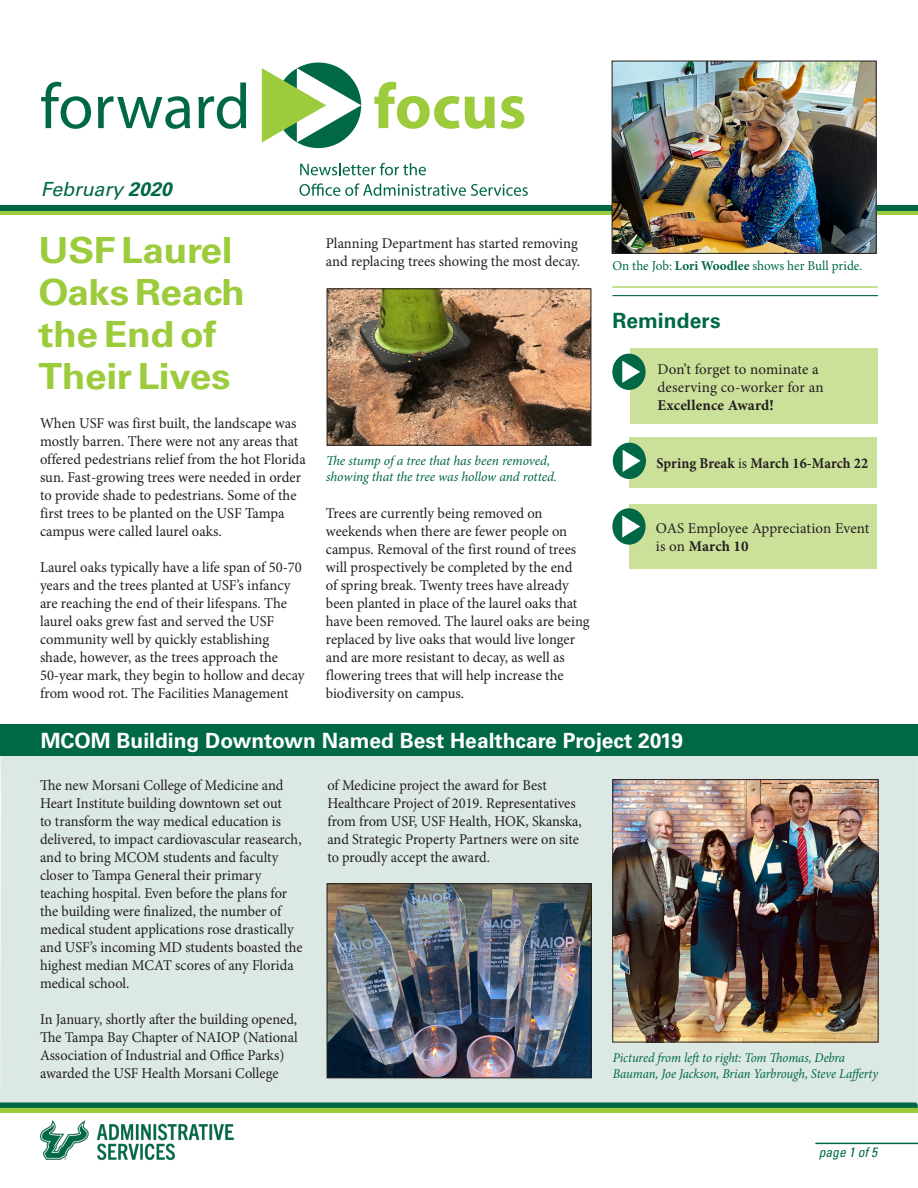
<style>
.page{position:relative;width:918px;height:1188px;background:#fff}
.page>*{position:absolute;margin:0;border:0;box-sizing:border-box;transform-origin:0 0}
.t1{font:700 36px/42px "Univers LT Std";letter-spacing:-.01em;color:#9ccb3b;scale:1.08 1}
.t2{font:700 21px "Univers LT Std";color:#fff}
.t3{font:700 21px "Univers LT Std";letter-spacing:.005em;color:#006847}
.t4{font:italic 19.5px "Univers LT Std";color:#006847}
.t5{font:15px/18px "Minion Pro";color:#231f20}
.t6{font:15px/18px "Minion Pro";color:#231f20;scale:.96 1}
.t7{font:700 15px "Minion Pro";letter-spacing:.005em;color:#231f20;scale:.94 1}
.t8{font:italic 13.5px/16.2px "Minion Pro";letter-spacing:-.01em;color:#006847;scale:.94 1}
.t9{font:italic 13.5px/16.2px "Minion Pro";letter-spacing:-.01em;color:#006847}
.t10{font:13.5px "Minion Pro";color:#006847}
.t11{font:italic condensed 13.5px "Univers LT Std";color:#006947}
.s1{font-weight:700}
.s2{font-weight:400}
</style>
<div class="page">
<div style="left:0;top:756px;width:918px;height:346px;background:#dce8e3"></div>
<div style="left:0;top:1107px;width:918px;height:5px;background:#9ccb3b"></div>
<svg style="left:0;top:1102px;width:918px;height:6px"></svg>
<img style="left:41px;top:1120px;width:192px;height:40px">
<img style="left:329px;top:885px;width:261px;height:191px">
<div style="left:327px;top:883px;width:265px;height:195px;border:1px solid #231f20"></div>
<hr style="left:815px;top:1143px;width:103px;height:1px;background:#006847">
<svg style="left:0;top:210px;width:918px;height:5px;fill:#9ccb3b"></svg>
<div style="left:0;top:205px;width:918px;height:5px;background:#006847"></div>
<svg style="left:41px;top:82px;width:50px;height:47px"></svg>
<svg style="left:98px;top:96px;width:92px;height:33px"></svg>
<svg style="left:198px;top:82px;width:48px;height:47px"></svg>
<svg style="left:374px;top:82px;width:121px;height:47px"></svg>
<svg style="left:501px;top:96px;width:23px;height:33px"></svg>
<div style="left:276px;top:63px;width:85px;height:85px;background:#006847;border-radius:50%"></div>
<svg style="left:262px;top:68px;width:99px;height:74px"></svg>
<svg style="left:300px;top:163px;width:126px;height:12px"></svg>
<svg style="left:299px;top:183px;width:229px;height:13px"></svg>
<div style="left:0;top:724px;width:918px;height:32px;background:#006847"></div>
<img style="left:614px;top:781px;width:263px;height:259px">
<div style="left:612px;top:779px;width:267px;height:263px;border:1px solid #231f20"></div>
<img style="left:329px;top:290px;width:260px;height:154px">
<div style="left:327px;top:288px;width:264px;height:158px;border:1px solid #231f20"></div>
<hr style="left:612px;top:295px;width:266px;height:1px;background:#006847">
<hr style="left:612px;top:286px;width:266px;height:2px;background:#9ccb3b">
<img style="left:614px;top:63px;width:261px;height:189px">
<div style="left:612px;top:61px;width:265px;height:193px;border:1px solid #231f20"></div>
<div style="left:630px;top:348px;width:248px;height:76px;background:#cbe19a"></div>
<div style="left:612px;top:354px;width:34px;height:36px;background:#006847;border-radius:50%"></div>
<svg style="left:622px;top:361px;width:18px;height:22px"></svg>
<div style="left:629px;top:437px;width:248px;height:51px;background:#cbe19a"></div>
<div style="left:613px;top:443px;width:33px;height:36px;background:#006847;border-radius:50%"></div>
<svg style="left:623px;top:450px;width:18px;height:22px"></svg>
<div style="left:629px;top:504px;width:247px;height:64px;background:#cbe19a"></div>
<div style="left:612px;top:508px;width:34px;height:37px;background:#006847;border-radius:50%"></div>
<svg style="left:622px;top:515px;width:18px;height:23px"></svg>
<p class="t4" style="left:41px;top:177px;width:132px">February <span class="s1">2020</span></p>
<p class="t1" style="left:39px;top:229px;width:193px">USF Laurel<br>Oaks Reach the End of<br>Their Lives</p>
<p class="t5" style="left:40px;top:414px;width:267px">When USF was first built, the landscape was mostly barren. There were not any areas that offered pedestrians relief from the hot Florida sun. Fast-growing trees were needed in order to provide shade to pedestrians. Some of the first trees to be planted on the USF Tampa campus were called laurel oaks.</p>
<p class="t5" style="left:40px;top:558px;width:266px">Laurel oaks typically have a life span of 50-70 years and the trees planted at USF’s infancy are reaching the end of their lifespans. The laurel oaks grew fast and served the USF community well by quickly establishing shade, however, as the trees approach the 50-year mark, they begin to hollow and decay from wood rot. The Facilities Management</p>
<p class="t5" style="left:326px;top:234px;width:256px">Planning Department has started removing and replacing trees showing the most decay.</p>
<p class="t9" style="left:326px;top:452px;width:233px">The stump of a tree that has been removed, showing that the tree was hollow and rotted.</p>
<p class="t5" style="left:326px;top:504px;width:265px">Trees are currently being removed on weekends when there are fewer people on campus. Removal of the first round of trees will prospectively be completed by the end<br>of spring break. Twenty trees have already been planted in place of the laurel oaks that have been removed. The laurel oaks are being replaced by live oaks that would live longer and are more resistant to decay, as well as flowering trees that will help increase the biodiversity on campus.</p>
<p class="t10" style="left:612px;top:257px;width:252px">On the Job: <span class="s1">Lori Woodlee</span> shows her Bull pride.</p>
<p class="t3" style="left:612px;top:308px;width:110px">Reminders</p>
<p class="t5" style="left:657px;top:360px;width:168px">Don’t forget to nominate a deserving co-worker for an<br><span class="s1">Excellence Award!</span></p>
<p class="t7" style="left:656px;top:453px;width:227px">Spring Break <span class="s2">is</span> March 16-March 22</p>
<p class="t5" style="left:656px;top:519px;width:215px">OAS Employee Appreciation Event is on <span class="s1">March 10</span></p>
<p class="t2" style="left:41px;top:728px;width:644px">MCOM Building Downtown Named Best Healthcare Project 2019</p>
<p class="t6" style="left:40px;top:776px;width:275px">The new Morsani College of Medicine and Heart Institute building downtown set out<br>to transform the way medical education is delivered, to impact cardiovascular reasearch, and to bring MCOM students and faculty closer to Tampa General their primary teaching hospital. Even before the plans for the building were finalized, the number of medical student applications rose drastically and USF’s incoming MD students boasted the highest median MCAT scores of any Florida medical school.</p>
<p class="t6" style="left:40px;top:1010px;width:270px">In January, shortly after the building opened, The Tampa Bay Chapter of NAIOP (National Association of Industrial and Office Parks) awarded the USF Health Morsani College</p>
<p class="t6" style="left:327px;top:776px;width:267px">of Medicine project the award for Best Healthcare Project of 2019. Representatives from from USF, USF Health, HOK, Skanska, and Strategic Property Partners were on site to proudly accept the award.</p>
<p class="t8" style="left:613px;top:1050px;width:284px">Pictured from left to right: Tom Thomas, Debra<br>Bauman, Joe Jackson, Brian Yarbrough, Steve Lafferty</p>
<p class="t11" style="left:819px;top:1144px;width:60px">page 1 of 5</p>
</div>
